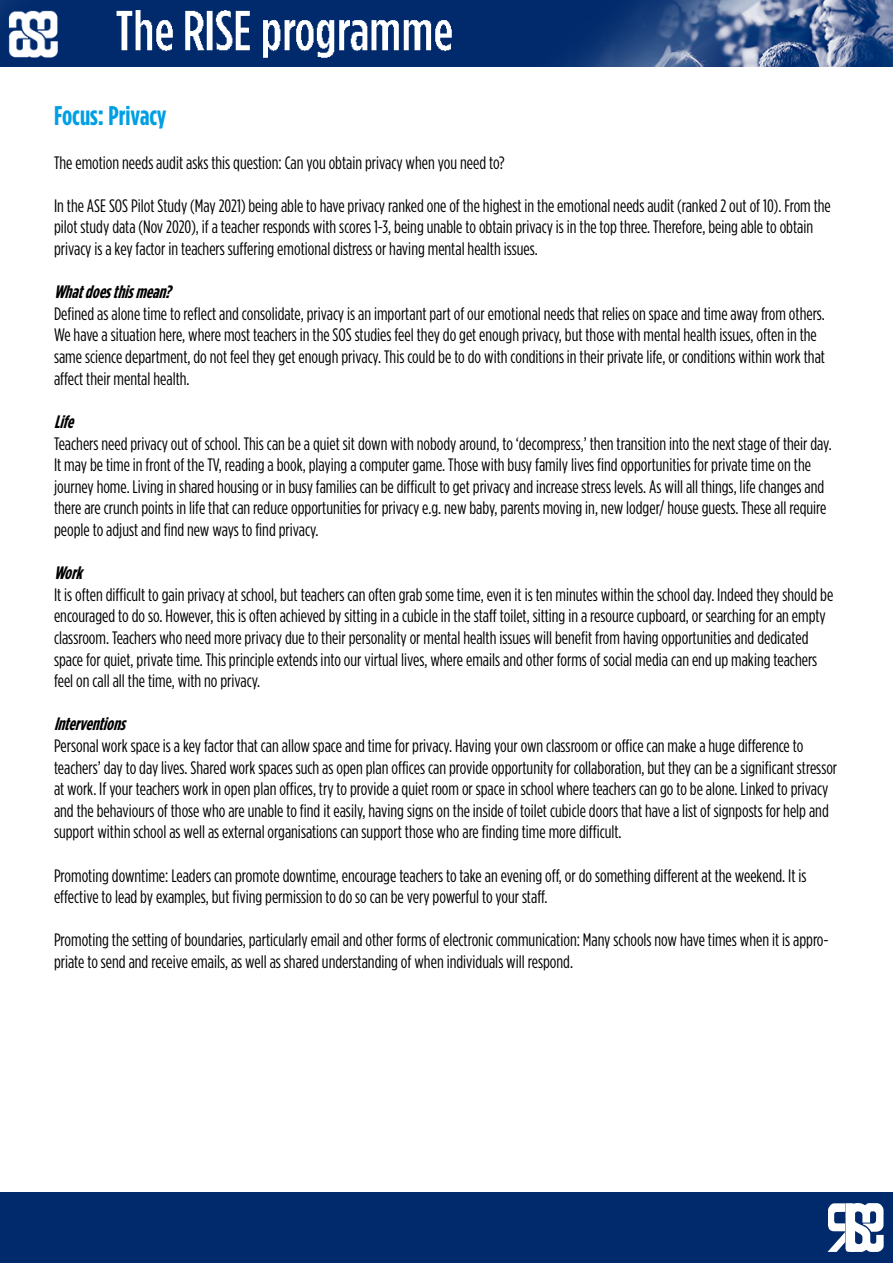
<style>
.page{position:relative;width:893px;height:1263px;background:#fff}
.page>*{position:absolute;margin:0;border:0;box-sizing:border-box;transform-origin:0 0}
.t1{font:700 27px "Gotham Condensed";color:#009fe3}
.t2{font:18px/21.6px "Gotham Condensed";color:#000}
.t3{font:italic 700 18px "Gotham Condensed";color:#000}
</style>
<div class="page">
<img style="left:0;top:0;width:893px;height:66px">
<div style="left:0;top:1192px;width:893px;height:71px;background:#002a6c"></div>
<svg style="left:827px;top:1203px;width:57px;height:49px"></svg>
<h1 class="t1" style="left:54px;top:101px;width:114px">Focus: Privacy</h1>
<p class="t2" style="left:54px;top:151px;width:452px">The emotion needs audit asks this question: Can you obtain privacy when you need to?</p>
<p class="t2" style="left:54px;top:194px;width:778px">In the ASE SOS Pilot Study (May 2021) being able to have privacy ranked one of the highest in the emotional needs audit (ranked 2 out of 10). From the pilot study data (Nov 2020), if a teacher responds with scores 1-3, being unable to obtain privacy is in the top three. Therefore, being able to obtain privacy is a key factor in teachers suffering emotional distress or having mental health issues.</p>
<p class="t3" style="left:54px;top:282px;width:123px">Whatdoesthismean?</p>
<p class="t2" style="left:54px;top:302px;width:772px">Defined as alone time to reflect and consolidate, privacy is an important part of our emotional needs that relies on space and time away from others.<br>We have a situation here, where most teachers in the SOS studies feel they do get enough privacy, but those with mental health issues, often in the same science department, do not feel they get enough privacy. This could be to do with conditions in their private life, or conditions within work that affect their mental health.</p>
<p class="t3" style="left:54px;top:411px;width:26px">Life</p>
<p class="t2" style="left:54px;top:432px;width:779px">Teachers need privacy out of school. This can be a quiet sit down with nobody around, to ‘decompress,’ then transition into the next stage of their day.<br>It may be time in front of the TV, reading a book, playing a computer game. Those with busy family lives find opportunities for private time on the journey home. Living in shared housing or in busy families can be difficult to get privacy and increase stress levels. As will all things, life changes and there are crunch points in life that can reduce opportunities for privacy e.g. new baby, parents moving in, new lodger/ house guests. These all require people to adjust and find new ways to find privacy.</p>
<p class="t3" style="left:54px;top:563px;width:35px">Work</p>
<p class="t2" style="left:54px;top:583px;width:781px">It is often difficult to gain privacy at school, but teachers can often grab some time, even it is ten minutes within the school day. Indeed they should be encouraged to do so. However, this is often achieved by sitting in a cubicle in the staff toilet, sitting in a resource cupboard, or searching for an empty classroom. Teachers who need more privacy due to their personality or mental health issues will benefit from having opportunities and dedicated space for quiet, private time. This principle extends into our virtual lives, where emails and other forms of social media can end up making teachers feel on call all the time, with no privacy.</p>
<p class="t3" style="left:54px;top:714px;width:78px">Interventions</p>
<p class="t2" style="left:54px;top:734px;width:785px">Personal work space is a key factor that can allow space and time for privacy. Having your own classroom or office can make a huge difference to teachers’ day to day lives. Shared work spaces such as open plan offices can provide opportunity for collaboration, but they can be a significant stressor at work. If your teachers work in open plan offices, try to provide a quiet room or space in school where teachers can go to be alone. Linked to privacy and the behaviours of those who are unable to find it easily, having signs on the inside of toilet cubicle doors that have a list of signposts for help and support within school as well as external organisations can support those who are finding time more difficult.</p>
<p class="t2" style="left:54px;top:864px;width:754px">Promoting downtime: Leaders can promote downtime, encourage teachers to take an evening off, or do something different at the weekend. It is effective to lead by examples, but fiving permission to do so can be very powerful to your staff.</p>
<p class="t2" style="left:54px;top:929px;width:776px">Promoting the setting of boundaries, particularly email and other forms of electronic communication: Many schools now have times when it is appro&shy;priate to send and receive emails, as well as shared understanding of when individuals will respond.</p>
</div>
